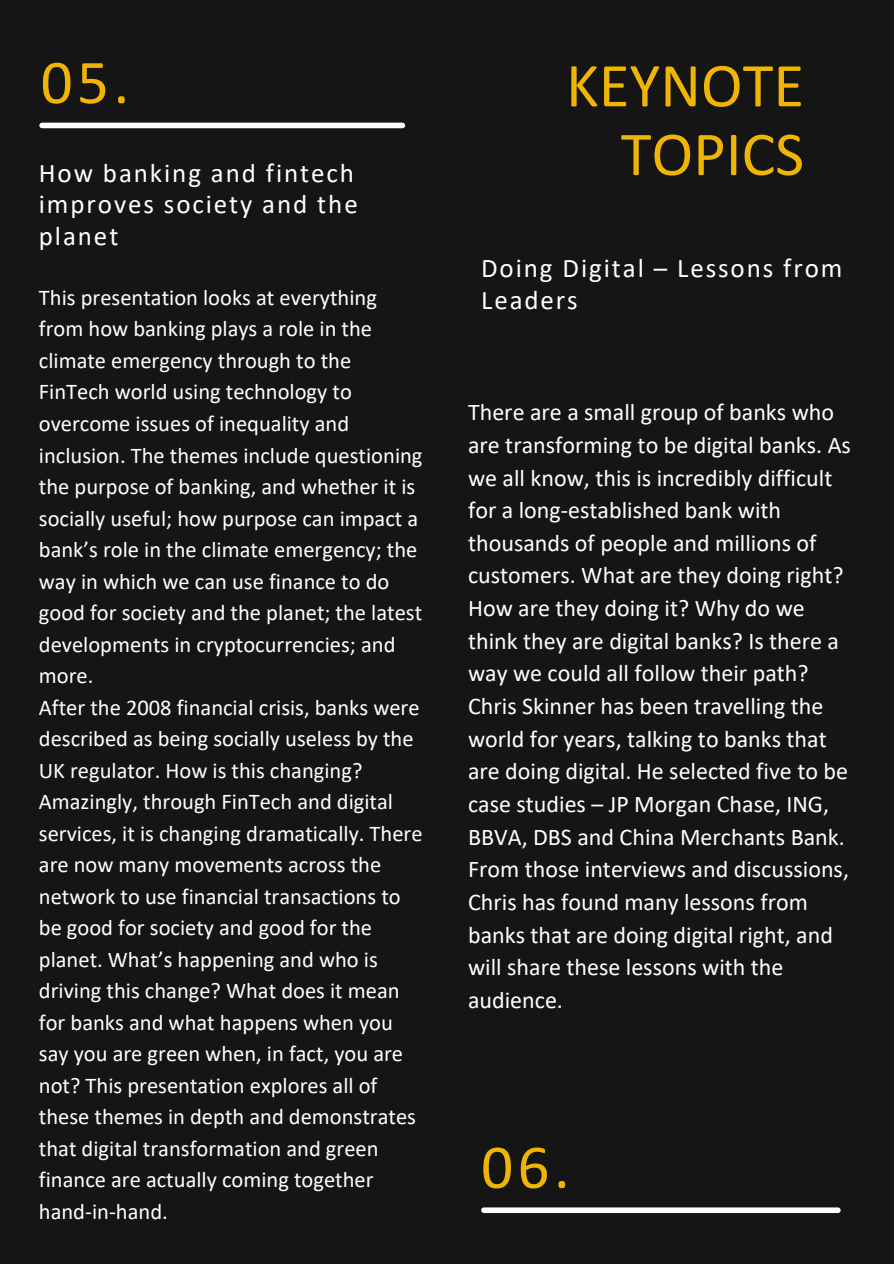
<style>
.page{position:relative;width:894px;height:1264px;background:#fff}
.page>*{position:absolute;margin:0;border:0;box-sizing:border-box;transform-origin:0 0}
.t1{font:63px/68.7px "Calibri";color:#f0b503;text-align:right}
.t2{font:27px/31.5px "Calibri";letter-spacing:.07em;color:#fff}
.t3{font:24px/32.7px "Calibri";color:#fff}
.t4{font:22.5px/31.5px "Calibri";color:#fff}
</style>
<div class="page">
<div style="left:0;top:0;width:893px;height:1263px;background:#151515"></div>
<div style="left:42px;top:123px;width:360px;height:5px;background:#fff"></div>
<div style="left:484px;top:1207px;width:353px;height:5px;background:#fff"></div>
<h2 class="t1" style="left:41px;top:53px;width:90px">05.</h2>
<h2 class="t2" style="left:39px;top:159px;width:320px">How banking and fintech improves society and the planet</h2>
<p class="t4" style="left:39px;top:283px;width:385px">This presentation looks at everything from how banking plays a role in the climate emergency through to the FinTech world using technology to overcome issues of inequality and inclusion. The themes include questioning the purpose of banking, and whether it is socially useful; how purpose can impact a bank’s role in the climate emergency; the way in which we can use finance to do good for society and the planet; the latest developments in cryptocurrencies; and more.</p>
<h1 class="t4" style="left:39px;top:693px;width:385px">After the 2008 financial crisis, banks were described as being socially useless by the UK regulator. How is this changing?<br>Amazingly, through FinTech and digital services, it is changing dramatically. There are now many movements across the network to use financial transactions to be good for society and good for the planet. What’s happening and who is driving this change? What does it mean for banks and what happens when you say you are green when, in fact, you are not? This presentation explores all of these themes in depth and demonstrates that digital transformation and green finance are actually coming together hand-in-hand.</h1>
<p class="t1" style="left:566px;top:56px;width:239px">KEYNOTE<br>TOPICS</p>
<p class="t2" style="left:481px;top:254px;width:363px">Doing Digital – Lessons from<br>Leaders</p>
<h1 class="t3" style="left:468px;top:398px;width:384px">There are a small group of banks who are transforming to be digital banks. As we all know, this is incredibly difficult for a long-established bank with thousands of people and millions of customers. What are they doing right?<br>How are they doing it? Why do we think they are digital banks? Is there a way we could all follow their path?<br>Chris Skinner has been travelling the world for years, talking to banks that are doing digital. He selected five to be case studies – JP Morgan Chase, ING, BBVA, DBS and China Merchants Bank.<br>From those interviews and discussions, Chris has found many lessons from banks that are doing digital right, and will share these lessons with the audience.</h1>
<p class="t1" style="left:481px;top:1137px;width:90px">06.</p>
</div>
